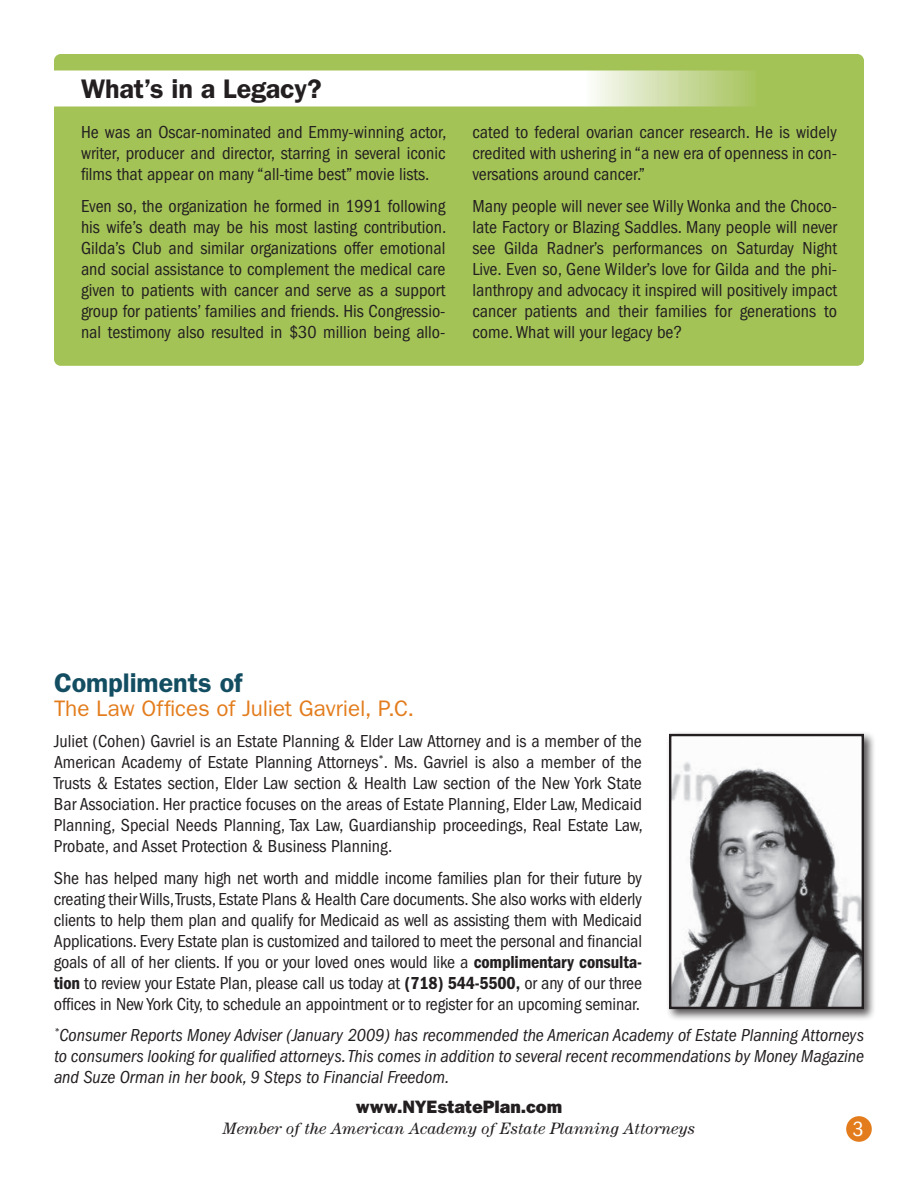
<style>
.page{position:relative;width:918px;height:1188px;background:#fff}
.page>*{position:absolute;margin:0;border:0;box-sizing:border-box;transform-origin:0 0}
.t1{font:600 27px "ITC Franklin Gothic Std";letter-spacing:-.01em;color:#231f20}
.bios1{font:600 27px "ITC Franklin Gothic Std";letter-spacing:-.005em;color:#124d61}
.bios1-2{font:22.5px "ITC Franklin Gothic Std";letter-spacing:-.005em;color:#e37c1c}
.t2{font:condensed 21.3px "ITC Franklin Gothic Std";color:#fff}
.bios1-3{font:condensed 18px/21px "ITC Franklin Gothic Std";color:#231f20;text-align:justify}
.bios1-4{font:italic condensed 18px/21px "ITC Franklin Gothic Std";color:#231f20;text-align:justify}
.bios1-5{font:18px "ITC Franklin Gothic Std Hvy";color:#231f20}
.bios1-6{font:18px "ITC Franklin Gothic Std Dm Cd";color:#231f20}
.bios1-7{font:italic 16.5px "Century Std";color:#231f20}
.bios1-8{font:condensed 15px "ITC Franklin Gothic Std";color:#231f20}
.s1{font-family:"ITC Franklin Gothic Std Dm Cd";font-stretch:normal}
</style>
<div class="page">
<div style="left:54px;top:54px;width:810px;height:312px;background:#a4c357;border-radius:7px"></div>
<svg style="left:54px;top:70px;width:697px;height:36px;background:#f3f6e9"></svg>
<div style="left:846px;top:1116px;width:26px;height:26px;background:#e37c1c;border-radius:50%"></div>
<div style="left:666px;top:731px;width:211px;height:290px;background:#231f20;opacity:.75"></div>
<img style="left:672px;top:737px;width:189px;height:269px">
<div style="left:669px;top:734px;width:195px;height:275px;border:2px solid #231f20"></div>
<h1 class="t1" style="left:81px;top:72px;width:242px">What’s in a Legacy?</h1>
<p class="bios1-3" style="left:81px;top:122px;width:367px">He was an Oscar-nominated and Emmy-winning actor, writer, producer and director, starring in several iconic films that appear on many “all-time best” movie lists.</p>
<p class="bios1-3" style="left:81px;top:195px;width:367px">Even so, the organization he formed in 1991 following his wife’s death may be his most lasting contribution.<br>Gilda’s Club and similar organizations offer emotional and social assistance to complement the medical care given to patients with cancer and serve as a support group for patients’ families and friends. His Congressio&shy;nal testimony also resulted in $30 million being allo-</p>
<p class="bios1-3" style="left:181px;top:90px;width:196px">105-19 Metropolitan Avenue,</p>
<p class="bios1-6" style="left:221px;top:132px;width:115px">(718) 544-5500</p>
<p class="bios1-8" style="left:90px;top:167px;width:187px">149 Madison Avenue, Suite 1154</p>
<p class="bios1-8" style="left:136px;top:200px;width:95px">(212) 685-0555</p>
<p class="bios1-8" style="left:326px;top:167px;width:94px">2481 65<sup>th</sup> Street</p>
<p class="bios1-8" style="left:325px;top:200px;width:95px">(718) 607-5814</p>
<p class="bios1-3" style="left:472px;top:122px;width:366px">cated to federal ovarian cancer research. He is widely credited with ushering in “a new era of openness in con&shy;versations around cancer.”</p>
<p class="bios1-3" style="left:472px;top:195px;width:366px">Many people will never see Willy Wonka and the Choco&shy;late Factory or Blazing Saddles. Many people will never see Gilda Radner’s performances on Saturday Night Live. Even so, Gene Wilder’s love for Gilda and the phi&shy;lanthropy and advocacy it inspired will positively impact cancer patients and their families for generations to come. What will your legacy be?</p>
<p class="bios1" style="left:54px;top:666px;width:190px">Compliments of</p>
<p class="bios1-2" style="left:54px;top:695px;width:362px">The Law Offices of Juliet Gavriel, P.C.</p>
<p class="bios1-3" style="left:54px;top:731px;width:590px">Juliet (Cohen) Gavriel is an Estate Planning &amp; Elder Law Attorney and is a member of the American Academy of Estate Planning Attorneys<sup>*</sup>. Ms. Gavriel is also a member of the Trusts &amp; Estates section, Elder Law section &amp; Health Law section of the New York State Bar Association. Her practice focuses on the areas of Estate Planning, Elder Law, Medicaid Planning, Special Needs Planning, Tax Law, Guardianship proceedings, Real Estate Law, Probate, and Asset Protection &amp; Business Planning.</p>
<p class="bios1-3" style="left:54px;top:867px;width:590px">She has helped many high net worth and middle income families plan for their future by creating their Wills, Trusts, Estate Plans &amp; Health Care documents. She also works with elderly clients to help them plan and qualify for Medicaid as well as assisting them with Medicaid Applications. Every Estate plan is customized and tailored to meet the personal and financial goals of all of her clients. If you or your loved ones would like a <span class="s1">complimentary consulta&shy;tion</span> to review your Estate Plan, please call us today at <span class="s1">(718) 544-5500,</span> or any of our three offices in New York City, to schedule an appointment or to register for an upcoming seminar.</p>
<p class="bios1-4" style="left:54px;top:1025px;width:812px"><sup>*</sup>Consumer Reports Money Adviser (January 2009) has recommended the American Academy of Estate Planning Attorneys to consumers looking for qualified attorneys. This comes in addition to several recent recommendations by Money Magazine and Suze Orman in her book, 9 Steps to Financial Freedom.</p>
<p class="bios1-5" style="left:356px;top:1096px;width:208px">www.NYEstatePlan.com</p>
<p class="bios1-7" style="left:223px;top:1119px;width:474px">Member of the American Academy of Estate Planning Attorneys</p>
<p class="t2" style="left:853px;top:1117px;width:12px">3</p>
</div>
